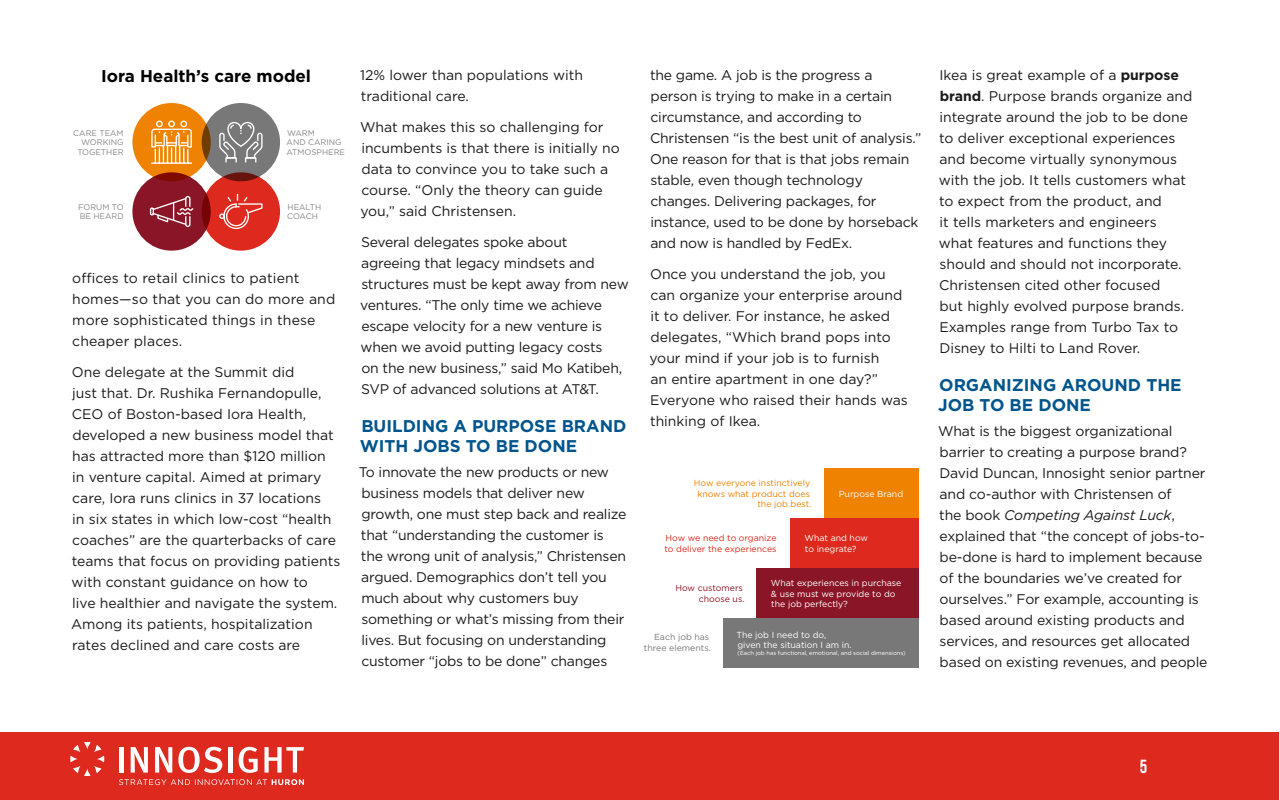
<style>
.page{position:relative;width:1280px;height:800px;background:#fff}
.page>*{position:absolute;margin:0;border:0;box-sizing:border-box;transform-origin:0 0}
.t1{font:700 19px "Bebas Neue";color:#fff}
.t2{font:700 17px/20px "Gotham";color:#00558c}
.t3{font:700 17px "Gotham";color:#000}
.t4{font:14px/21px "Gotham";letter-spacing:-.01em;color:#1a1a1a}
.t5{font:14px/21px "Gotham";letter-spacing:.01em;color:#1a1a1a}
.t6{font:8.8px/10.2px "Gotham";color:#fff}
.t7{font:8.8px/10.2px "Gotham";color:#ef8200;text-align:right}
.t8{font:8.8px/10.2px "Gotham";color:#dd291e}
.t9{font:8.8px/10.2px "Gotham";color:#787878;text-align:right}
.t10{font:8.8px/10.2px "Gotham";color:#8a1526;text-align:right}
.t11{font:8.1px/9.5px "Gotham";color:#868686}
.t12{font:5.8px "Gotham";letter-spacing:-.01em;color:#fff}
.s1{font-weight:700}
.s2{font-style:italic}
</style>
<div class="page">
<div style="left:790px;top:518px;width:129px;height:50px;background:#dd291e"></div>
<div style="left:824px;top:468px;width:95px;height:50px;background:#ef8200"></div>
<div style="left:756px;top:568px;width:163px;height:50px;background:#8a1526"></div>
<div style="left:723px;top:618px;width:196px;height:50px;background:#787878"></div>
<div style="left:132px;top:103px;width:79px;height:78px;background:#ef8200;border-radius:50%"></div>
<div style="left:202px;top:103px;width:78px;height:78px;background:#787878;border-radius:50%"></div>
<div style="left:132px;top:172px;width:79px;height:79px;background:#8a1526;border-radius:50%"></div>
<svg style="left:202px;top:172px;width:78px;height:79px;background:#ce271e"></svg>
<svg style="left:149px;top:196px;width:45px;height:31px"></svg>
<svg style="left:219px;top:193px;width:44px;height:37px;background:#e24940"></svg>
<svg style="left:219px;top:121px;width:44px;height:42px"></svg>
<svg style="left:151px;top:120px;width:41px;height:44px"></svg>
<div style="left:0;top:732px;width:1280px;height:68px;background:#dd291e"></div>
<svg style="left:70px;top:742px;width:34px;height:34px"></svg>
<div style="left:119px;top:747px;width:5px;height:26px;background:#fff"></div>
<svg style="left:131px;top:747px;width:17px;height:26px"></svg>
<svg style="left:155px;top:747px;width:17px;height:26px"></svg>
<svg style="left:178px;top:747px;width:44px;height:26px"></svg>
<div style="left:228px;top:747px;width:5px;height:26px;background:#fff"></div>
<svg style="left:239px;top:747px;width:19px;height:26px"></svg>
<svg style="left:264px;top:747px;width:40px;height:26px"></svg>
<svg style="left:119px;top:779px;width:185px;height:6px"></svg>
<p class="t3" style="left:101px;top:65px;width:211px">Iora Health’s care model</p>
<p class="t11" style="left:73px;top:128px;width:52px;text-align:right">CARE TEAM<br>WORKING<br>TOGETHER</p>
<p class="t11" style="left:287px;top:128px;width:60px">WARM<br>AND CARING<br>ATMOSPHERE</p>
<p class="t11" style="left:78px;top:202px;width:47px">FORUM TO<br>BE HEARD</p>
<p class="t11" style="left:287px;top:202px;width:35px">HEALTH<br>COACH</p>
<p class="t5" style="left:72px;top:267px;width:265px">offices to retail clinics to patient homes—so that you can do more and more sophisticated things in these cheaper places.</p>
<p class="t4" style="left:71px;top:361px;width:271px">One delegate at the Summit did<br>just that. Dr. Rushika Fernandopulle, CEO of Boston-based Iora Health, developed a new business model that has attracted more than $120 million in venture capital. Aimed at primary care, Iora runs clinics in 37 locations<br>in six states in which low-cost “health coaches” are the quarterbacks of care teams that focus on providing patients with constant guidance on how to<br>live healthier and navigate the system.<br>Among its patients, hospitalization rates declined and care costs are</p>
<p class="t4" style="left:360px;top:64px;width:224px">12% lower than populations with traditional care.</p>
<p class="t4" style="left:360px;top:116px;width:261px">What makes this so challenging for incumbents is that there is initially no data to convince you to take such a course. “Only the theory can guide you,” said Christensen.</p>
<p class="t4" style="left:360px;top:231px;width:270px">Several delegates spoke about agreeing that legacy mindsets and structures must be kept away from new ventures. “The only time we achieve escape velocity for a new venture is when we avoid putting legacy costs<br>on the new business,” said Mo Katibeh, SVP of advanced solutions at AT&amp;T.</p>
<p class="t2" style="left:360px;top:415px;width:268px">BUILDING A PURPOSE BRAND<br>WITH JOBS TO BE DONE</p>
<p class="t4" style="left:359px;top:461px;width:269px">To innovate the new products or new business models that deliver new growth, one must step back and realize that “understanding the customer is the wrong unit of analysis,” Christensen argued. Demographics don’t tell you much about why customers buy something or what’s missing from their lives. But focusing on understanding customer “jobs to be done” changes</p>
<p class="t4" style="left:650px;top:64px;width:273px">the game. A job is the progress a person is trying to make in a certain circumstance, and according to Christensen “is the best unit of analysis.” One reason for that is that jobs remain stable, even though technology changes. Delivering packages, for instance, used to be done by horseback and now is handled by FedEx.</p>
<p class="t4" style="left:649px;top:263px;width:260px">Once you understand the job, you can organize your enterprise around it to deliver. For instance, he asked delegates, “Which brand pops into your mind if your job is to furnish<br>an entire apartment in one day?”<br>Everyone who raised their hands was thinking of Ikea.</p>
<p class="t7" style="left:694px;top:478px;width:119px">How everyone instinctively knows what product does the job best.</p>
<p class="t8" style="left:665px;top:533px;width:114px">How we need to organize to deliver the experiences</p>
<p class="t10" style="left:676px;top:583px;width:70px">How customers choose us.</p>
<p class="t9" style="left:644px;top:632px;width:68px">Each job has three elements.</p>
<p class="t6" style="left:839px;top:488px;width:66px">Purpose Brand</p>
<p class="t6" style="left:804px;top:533px;width:65px">What and how to inegrate?</p>
<p class="t6" style="left:771px;top:578px;width:132px">What experiences in purchase &amp; use must we provide to do the job perfectly?</p>
<p class="t6" style="left:737px;top:629px;width:117px">The job I need to do, given the situation I am in.</p>
<p class="t12" style="left:738px;top:650px;width:169px">(Each job has functional, emotional, and social dimensions)</p>
<p class="t4" style="left:939px;top:64px;width:255px">Ikea is great example of a <span class="s1">purpose brand</span>. Purpose brands organize and integrate around the job to be done to deliver exceptional experiences and become virtually synonymous with the job. It tells customers what to expect from the product, and<br>it tells marketers and engineers what features and functions they should and should not incorporate.<br>Christensen cited other focused<br>but highly evolved purpose brands.<br>Examples range from Turbo Tax to Disney to Hilti to Land Rover.</p>
<p class="t2" style="left:938px;top:374px;width:245px">ORGANIZING AROUND THE<br>JOB TO BE DONE</p>
<p class="t4" style="left:938px;top:420px;width:271px">What is the biggest organizational barrier to creating a purpose brand?<br>David Duncan, Innosight senior partner and co-author with Christensen of<br>the book <span class="s2">Competing Against Luck</span>, explained that “the concept of jobs-to&shy;be-done is hard to implement because of the boundaries we’ve created for ourselves.” For example, accounting is based around existing products and services, and resources get allocated based on existing revenues, and people</p>
<h1 class="t1" style="left:1140px;top:756px;width:9px">5</h1>
</div>
